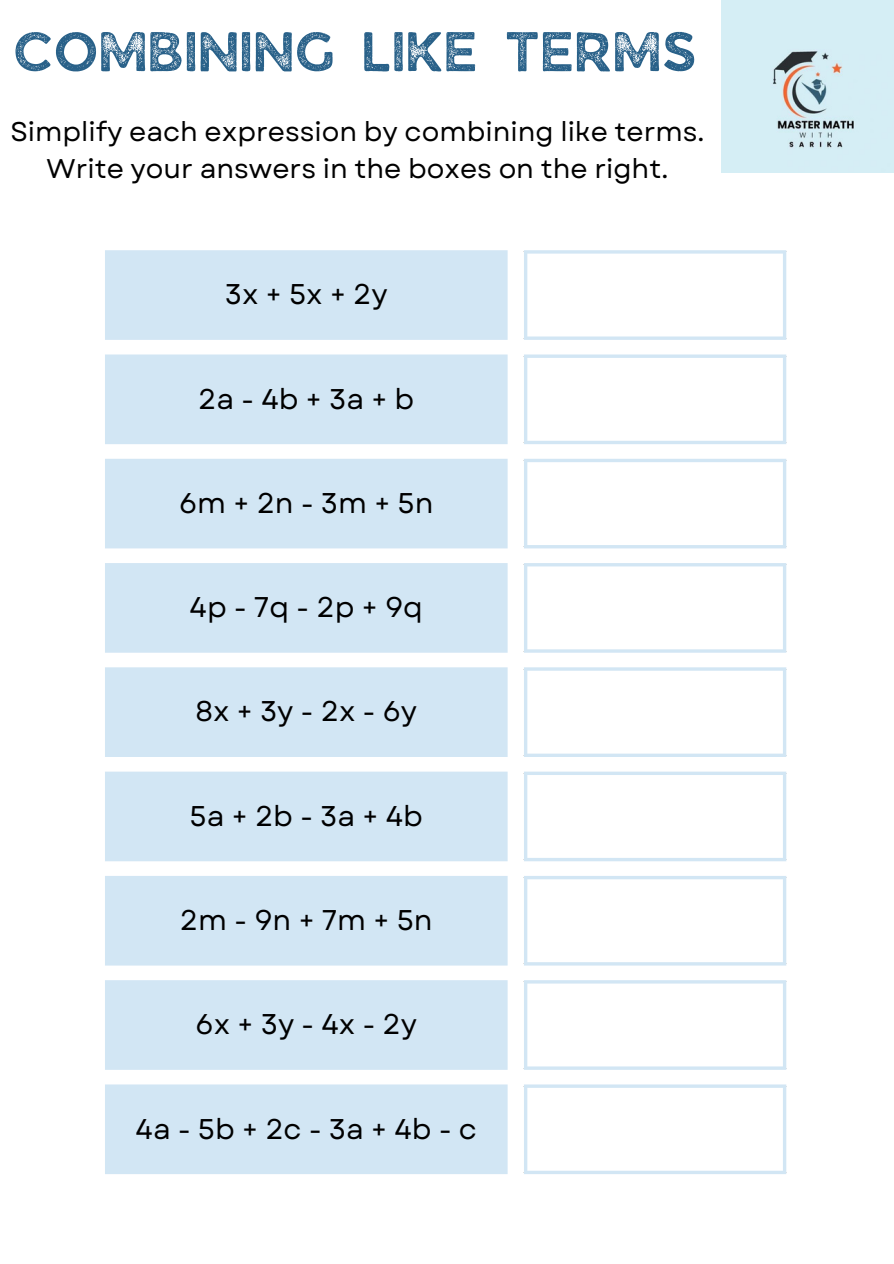
<style>
.page{position:relative;width:894px;height:1264px;background:#fff}
.page>*{position:absolute;margin:0;border:0;box-sizing:border-box;transform-origin:0 0}
.t1{font:52.8px "JA Jaya Giri Sans Rough";color:#296189}
.t2{font:28.5px "Garet";color:#000}
.t3{font:27px "Garet";color:#000}
</style>
<div class="page">
<svg style="left:105px;top:250px;width:402px;height:924px;background:#d7e9f5"></svg>
<hr style="left:524px;top:253px;width:3px;height:83px;background:#d2e6f4">
<svg style="left:782px;top:253px;width:4px;height:83px"></svg>
<hr style="left:524px;top:250px;width:262px;height:3px;background:#d2e6f4">
<svg style="left:524px;top:336px;width:262px;height:4px"></svg>
<hr style="left:524px;top:358px;width:3px;height:83px;background:#d2e6f4">
<svg style="left:782px;top:358px;width:4px;height:83px"></svg>
<svg style="left:524px;top:354px;width:262px;height:4px"></svg>
<hr style="left:524px;top:441px;width:262px;height:3px;background:#d2e6f4">
<hr style="left:524px;top:462px;width:3px;height:83px;background:#d2e6f4">
<svg style="left:782px;top:462px;width:4px;height:83px"></svg>
<hr style="left:524px;top:459px;width:262px;height:3px;background:#d2e6f4">
<hr style="left:524px;top:545px;width:262px;height:3px;background:#d2e6f4">
<hr style="left:524px;top:566px;width:3px;height:83px;background:#d2e6f4">
<svg style="left:782px;top:566px;width:4px;height:83px"></svg>
<hr style="left:524px;top:563px;width:262px;height:3px;background:#d2e6f4">
<hr style="left:524px;top:649px;width:262px;height:3px;background:#d2e6f4">
<hr style="left:524px;top:670px;width:3px;height:83px;background:#d2e6f4">
<svg style="left:782px;top:670px;width:4px;height:83px"></svg>
<hr style="left:524px;top:667px;width:262px;height:3px;background:#d2e6f4">
<svg style="left:524px;top:753px;width:262px;height:4px"></svg>
<hr style="left:524px;top:775px;width:3px;height:82px;background:#d2e6f4">
<svg style="left:783px;top:775px;width:3px;height:82px"></svg>
<svg style="left:524px;top:771px;width:262px;height:4px"></svg>
<svg style="left:524px;top:857px;width:262px;height:4px"></svg>
<hr style="left:524px;top:879px;width:3px;height:83px;background:#d2e6f4">
<svg style="left:782px;top:879px;width:4px;height:83px"></svg>
<svg style="left:524px;top:876px;width:262px;height:3px"></svg>
<hr style="left:524px;top:962px;width:262px;height:3px;background:#d2e6f4">
<hr style="left:524px;top:983px;width:3px;height:83px;background:#d2e6f4">
<svg style="left:782px;top:983px;width:4px;height:83px"></svg>
<hr style="left:524px;top:980px;width:262px;height:3px;background:#d2e6f4">
<hr style="left:524px;top:1066px;width:262px;height:3px;background:#d2e6f4">
<hr style="left:524px;top:1087px;width:3px;height:83px;background:#d2e6f4">
<svg style="left:782px;top:1087px;width:4px;height:83px"></svg>
<hr style="left:524px;top:1084px;width:262px;height:3px;background:#d2e6f4">
<svg style="left:524px;top:1170px;width:262px;height:4px"></svg>
<img style="left:721px;top:0;width:172px;height:172px">
<p class="t1" style="left:15px;top:30px;width:685px">COMBINING LIKE TERMS</p>
<p class="t3" style="left:10px;top:112px;width:695px">Simplify each expression by combining like terms.</p>
<p class="t3" style="left:47px;top:149px;width:623px">Write your answers in the boxes on the right.</p>
<p class="t2" style="left:225px;top:274px;width:164px">3x+5x+2y</p>
<p class="t2" style="left:198px;top:378px;width:217px">2a-4b+3a+b</p>
<p class="t2" style="left:179px;top:482px;width:256px">6m+2n-3m+5n</p>
<p class="t2" style="left:189px;top:586px;width:235px">4p-7q-2p+9q</p>
<p class="t2" style="left:195px;top:691px;width:223px">8x+3y-2x-6y</p>
<p class="t2" style="left:190px;top:795px;width:235px">5a+2b-3a+4b</p>
<p class="t2" style="left:180px;top:899px;width:254px">2m-9n+7m+5n</p>
<p class="t2" style="left:195px;top:1003px;width:223px">6x+3y-4x-2y</p>
<p class="t2" style="left:136px;top:1107px;width:342px">4a-5b+2c-3a+4b-c</p>
</div>
